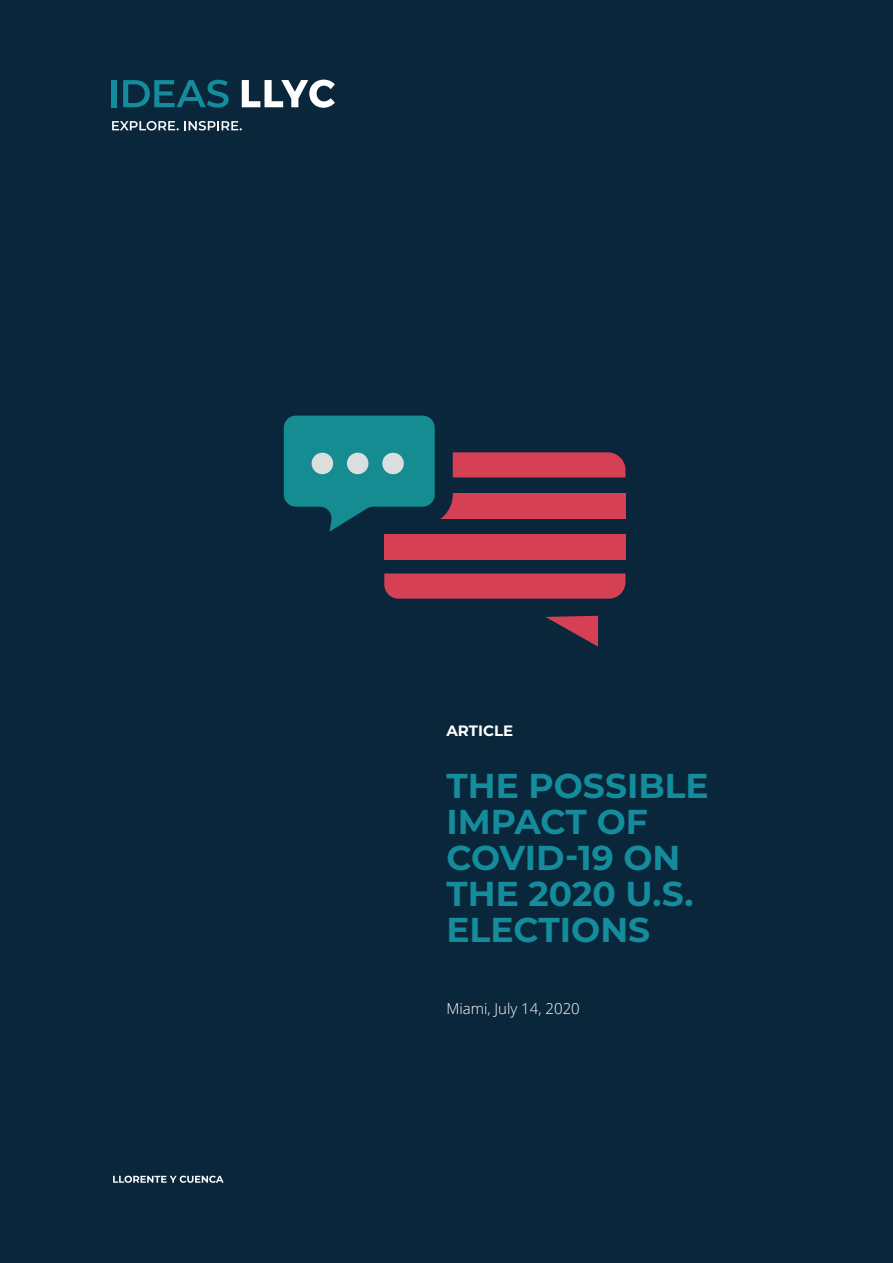
<style>
.page{position:relative;width:893px;height:1263px;background:#0a263b}
.page>*{position:absolute;margin:0;border:0;box-sizing:border-box;transform-origin:0 0}
.t1{font:700 34.5px/36px "Montserrat";color:#148c9c}
.t2{font:300 15px "Open Sans";color:#fff}
.t3{font:700 15px "Montserrat";color:#fff}
</style>
<div class="page">
<svg style="left:113px;top:1176px;width:111px;height:7px"></svg>
<div style="left:111px;top:80px;width:5px;height:27px;background:#148c9c"></div>
<svg style="left:112px;top:79px;width:117px;height:29px"></svg>
<svg style="left:112px;top:121px;width:130px;height:9px"></svg>
<svg style="left:242px;top:80px;width:93px;height:28px"></svg>
<div style="left:384px;top:535px;width:241px;height:25px;background:#d64054"></div>
<svg style="left:384px;top:573px;width:241px;height:26px;background:#cb3e52"></svg>
<svg style="left:283px;top:415px;width:342px;height:120px"></svg>
<svg style="left:546px;top:616px;width:52px;height:31px"></svg>
<div style="left:312px;top:453px;width:21px;height:21px;background:#dbdede;border-radius:50%"></div>
<div style="left:347px;top:453px;width:21px;height:21px;background:#dbdede;border-radius:50%"></div>
<div style="left:382px;top:453px;width:22px;height:21px;background:#dbdede;border-radius:50%"></div>
<p class="t3" style="left:446px;top:720px;width:68px">ARTICLE</p>
<p class="t1" style="left:446px;top:766px;width:264px">THE POSSIBLE<br>IMPACT OF<br>COVID-19 ON<br>THE 2020 U.S.<br>ELECTIONS</p>
<p class="t2" style="left:446px;top:999px;width:135px">Miami, July 14, 2020</p>
</div>
